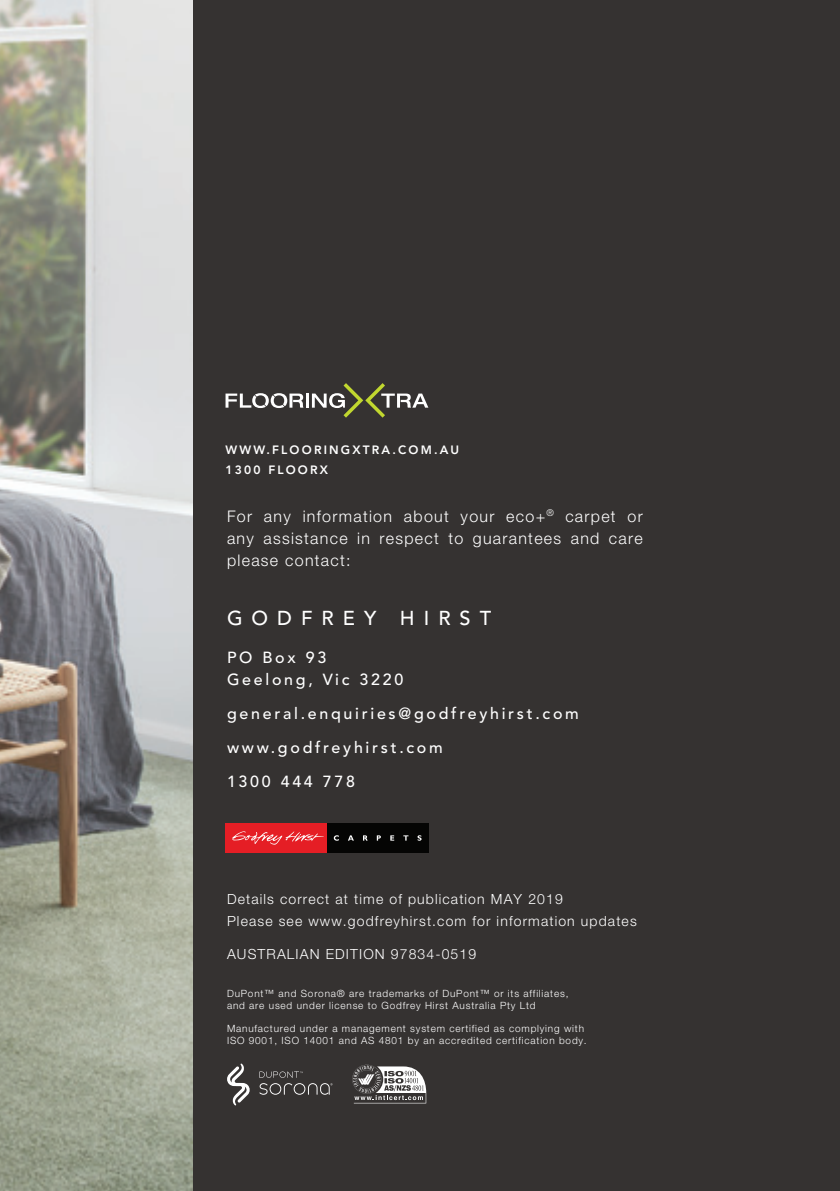
<style>
.page{position:relative;width:840px;height:1191px;background:#fff}
.page>*{position:absolute;margin:0;border:0;box-sizing:border-box;transform-origin:0 0}
.t1{font:500 20px "Avenir";letter-spacing:.45em;color:#fff}
.t2{font:300 16px/22px "Helvetica Neue LT";letter-spacing:.08em;color:#fff;text-align:justify}
.t3{font:500 16px/34px "Avenir";letter-spacing:.17em;color:#fff}
.t4{font:300 14px/22px "Helvetica Neue LT";letter-spacing:.08em;color:#fff}
.t5{font:800 12px/20px "Avenir";letter-spacing:.18em;color:#fff}
.t6{font:300 10px/12px "Helvetica Neue LT";letter-spacing:.08em;color:#fff}
</style>
<div class="page">
<div style="left:0;top:0;width:839px;height:1191px;background:#353231"></div>
<hr style="left:305px;top:393px;width:3px;height:15px;background:#fff">
<svg style="left:312px;top:383px;width:116px;height:35px"></svg>
<svg style="left:225px;top:393px;width:78px;height:15px"></svg>
<img style="left:0;top:0;width:193px;height:1191px">
<div style="left:225px;top:823px;width:102px;height:30px;background:#e51e25"></div>
<svg style="left:232px;top:831px;width:91px;height:13px"></svg>
<div style="left:327px;top:823px;width:101px;height:30px;background:#050504"></div>
<svg style="left:333px;top:835px;width:6px;height:5px"></svg>
<svg style="left:348px;top:835px;width:6px;height:5px"></svg>
<svg style="left:363px;top:835px;width:4px;height:5px"></svg>
<svg style="left:376px;top:835px;width:4px;height:5px"></svg>
<svg style="left:390px;top:835px;width:4px;height:5px"></svg>
<svg style="left:403px;top:835px;width:5px;height:5px"></svg>
<svg style="left:417px;top:835px;width:4px;height:5px"></svg>
<svg style="left:227px;top:1063px;width:23px;height:42px"></svg>
<svg style="left:259px;top:1083px;width:73px;height:11px"></svg>
<svg style="left:259px;top:1071px;width:44px;height:6px"></svg>
<svg style="left:352px;top:1064px;width:74px;height:39px"></svg>
<p class="t5" style="left:225px;top:439px;width:235px">WWW.FLOORINGXTRA.COM.AU<br>1300 FLOORX</p>
<h2 class="t2" style="left:227px;top:506px;width:417px">For any information about your eco+<sup>®</sup> carpet or any assistance in respect to guarantees and care please contact:</h2>
<h1 class="t1" style="left:227px;top:609px;width:265px">GODFREY HIRST</h1>
<h2 class="t3" style="left:227px;top:647px;width:178px;line-height:22px">PO Box 93<br>Geelong, Vic 3220</h2>
<h2 class="t3" style="left:227px;top:697px;width:353px">general.enquiries@godfreyhirst.com www.godfreyhirst.com<br>1300 444 778</h2>
<h3 class="t4" style="left:227px;top:889px;width:411px">Details correct at time of publication MAY 2019<br>Please see www.godfreyhirst.com for information updates</h3>
<h3 class="t4" style="left:227px;top:944px;width:250px">AUSTRALIAN EDITION 97834-0519</h3>
<p class="t6" style="left:227px;top:988px;width:343px">DuPont™ and Sorona® are trademarks of DuPont™ or its affiliates, and are used under license to Godfrey Hirst Australia Pty Ltd</p>
<p class="t6" style="left:227px;top:1023px;width:361px">Manufactured under a management system certified as complying with<br>ISO 9001, ISO 14001 and AS 4801 by an accredited certification body.</p>
</div>
